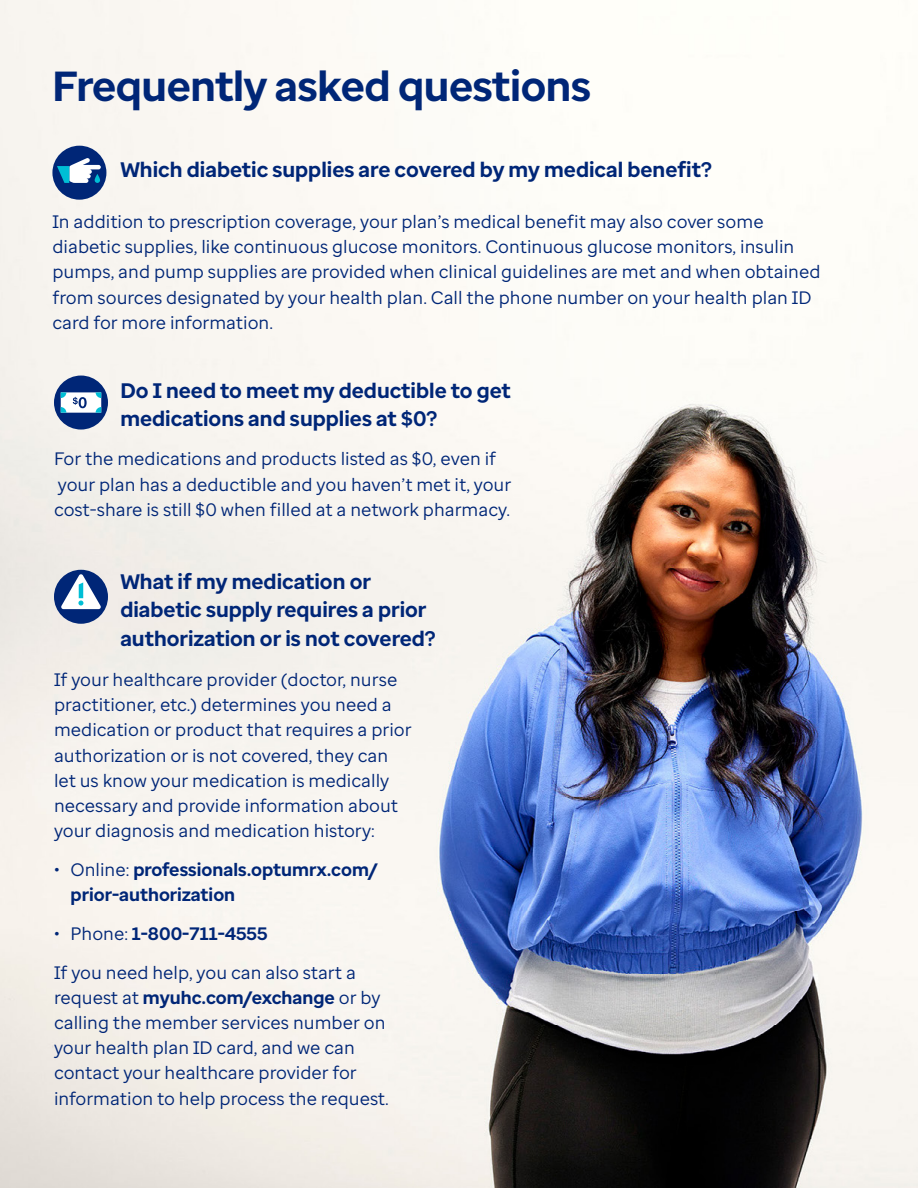
<style>
.page{position:relative;width:918px;height:1188px;background:#fff}
.page>*{position:absolute;margin:0;border:0;box-sizing:border-box;transform-origin:0 0}
.t1{font:700 42px "Enterprise Sans";letter-spacing:-.01em;color:#002677}
.t2{font:700 21px/28.5px "Enterprise Sans";color:#002677}
.t3{font:18px/25.2px "Enterprise Sans";color:#002677}
.t4{font:700 18px/25.2px "Enterprise Sans";color:#002677}
.s1{font-weight:400}
.s2{font-weight:700}
</style>
<div class="page">
<img style="left:0;top:0;width:918px;height:1188px">
<div style="left:52px;top:146px;width:54px;height:54px;background:#002677;border-radius:50%"></div>
<svg style="left:57px;top:158px;width:44px;height:25px"></svg>
<div style="left:54px;top:376px;width:54px;height:54px;background:#002677;border-radius:50%"></div>
<svg style="left:61px;top:392px;width:40px;height:21px"></svg>
<div style="left:54px;top:570px;width:54px;height:54px;background:#002677;border-radius:50%"></div>
<svg style="left:61px;top:574px;width:40px;height:35px"></svg>
<h1 class="t1" style="left:52px;top:59px;width:540px">Frequently asked questions</h1>
<p class="t2" style="left:120px;top:156px;width:593px">Which diabetic supplies are covered by my medical benefit?</p>
<p class="t3" style="left:52px;top:209px;width:770px">In addition to prescription coverage, your plan’s medical benefit may also cover some diabetic supplies, like continuous glucose monitors. Continuous glucose monitors, insulin pumps, and pump supplies are provided when clinical guidelines are met and when obtained from sources designated by your health plan. Call the phone number on your health plan ID card for more information.</p>
<p class="t2" style="left:120px;top:376px;width:392px">Do I need to meet my deductible to get medications and supplies at $0?</p>
<p class="t3" style="left:54px;top:446px;width:459px">For the medications and products listed as $0, even if your plan has a deductible and you haven’t met it, your cost-share is still $0 when filled at a network pharmacy.</p>
<p class="t2" style="left:120px;top:567px;width:317px">What if my medication or diabetic supply requires a prior authorization or is not covered?</p>
<p class="t3" style="left:54px;top:667px;width:359px">If your healthcare provider (doctor, nurse practitioner, etc.) determines you need a medication or product that requires a prior authorization or is not covered, they can let us know your medication is medically necessary and provide information about your diagnosis and medication history:</p>
<p class="t4" style="left:71px;top:857px;width:309px;text-indent:-17px"><span class="s1">• Online:</span> professionals.optumrx.com/ prior-authorization</p>
<p class="t3" style="left:54px;top:914px;width:303px;line-height:38.7px">• Phone: <span class="s2">1-800-711-4555<br></span>If you need help, you can also start a</p>
<p class="t3" style="left:54px;top:985px;width:336px">request at <span class="s2">myuhc.com/exchange</span> or by calling the member services number on your health plan ID card, and we can contact your healthcare provider for information to help process the request.</p>
</div>
